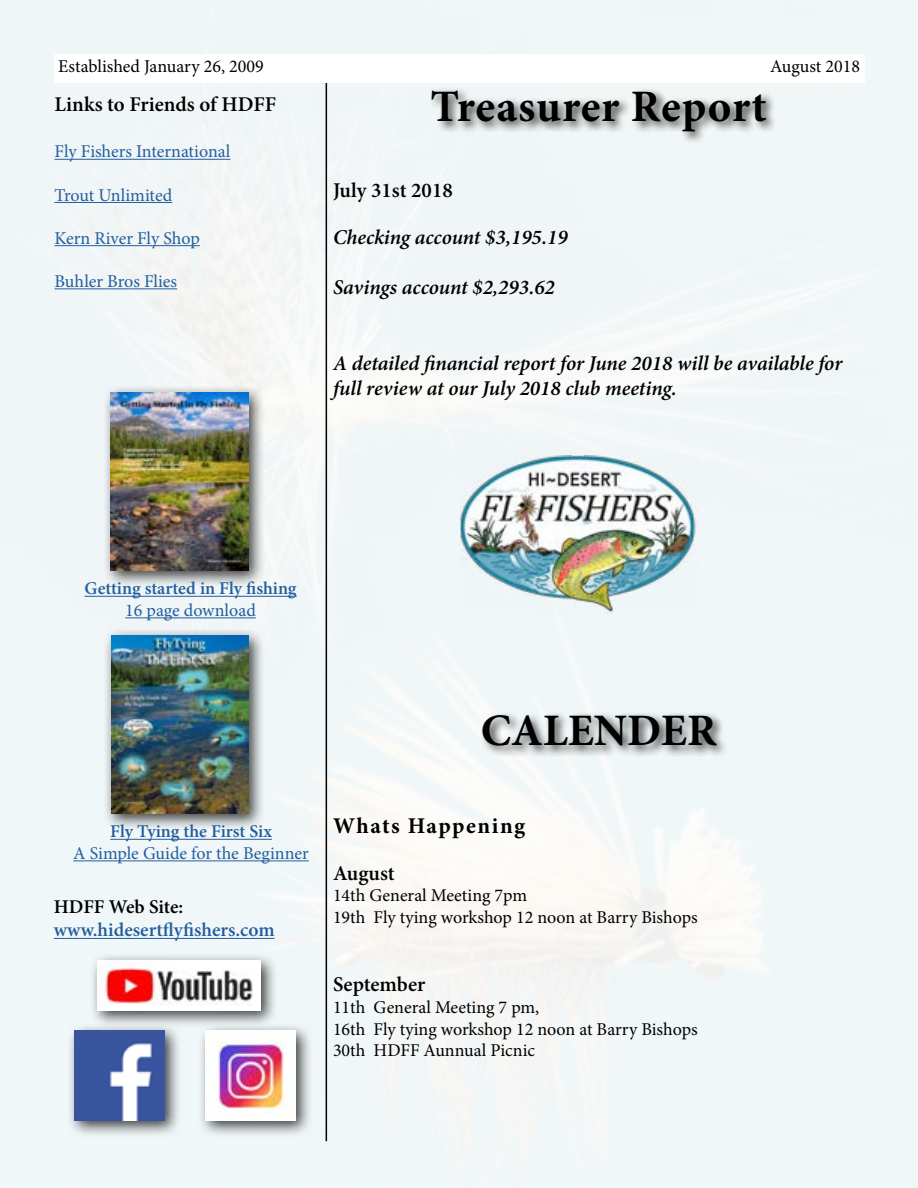
<style>
.page{position:relative;width:918px;height:1188px;background:#fff}
.page>*{position:absolute;margin:0;border:0;box-sizing:border-box;transform-origin:0 0}
.t1{font:700 45px "Minion Pro";letter-spacing:.01em;color:#000}
.t2{font:700 22.5px "Minion Pro";letter-spacing:.065em;color:#000}
.t3{font:italic 600 21px/25.2px "Minion Pro";letter-spacing:-.005em;color:#000}
.t4{font:600 21px "Minion Pro";color:#000}
.t5{font:600 19.5px "Minion Pro";color:#215e9e}
.t6{font:600 19.5px "Minion Pro";letter-spacing:-.01em;color:#000}
.t7{font:18px/21.6px "Minion Pro";color:#000}
.t8{font:18px "Minion Pro";color:#215e9e}
.t9{font:600 18px "Minion Pro";color:#215e9e}
</style>
<div class="page">
<hr style="left:326px;top:79px;width:1px;height:1062px;background:#000">
<hr style="left:54px;top:938px;width:221px;height:1px;background:#215e9e">
<div style="left:67px;top:1024px;width:114px;height:114px;background:#000;opacity:.75"></div>
<img style="left:74px;top:1031px;width:90px;height:90px">
<div style="left:198px;top:1024px;width:114px;height:114px;background:#000;opacity:.75"></div>
<img style="left:206px;top:1031px;width:90px;height:90px">
<hr style="left:55px;top:159px;width:175px;height:1px;background:#215e9e">
<hr style="left:55px;top:202px;width:117px;height:1px;background:#215e9e">
<hr style="left:55px;top:245px;width:145px;height:1px;background:#215e9e">
<hr style="left:55px;top:288px;width:122px;height:1px;background:#215e9e">
<div style="left:90px;top:953px;width:188px;height:75px;background:#000;opacity:.75"></div>
<img style="left:98px;top:961px;width:163px;height:50px">
<div style="left:103px;top:385px;width:162px;height:202px;background:#000;opacity:.75"></div>
<img style="left:110px;top:392px;width:138px;height:179px">
<hr style="left:84px;top:596px;width:213px;height:1px;background:#215e9e">
<hr style="left:125px;top:617px;width:131px;height:1px;background:#215e9e">
<div style="left:103px;top:628px;width:162px;height:202px;background:#000;opacity:.75"></div>
<img style="left:111px;top:635px;width:138px;height:179px">
<hr style="left:110px;top:839px;width:162px;height:1px;background:#215e9e">
<hr style="left:73px;top:860px;width:236px;height:1px;background:#215e9e">
<div style="left:480px;top:712px;width:249px;height:45px;background:#000;opacity:.75"></div>
<div style="left:429px;top:86px;width:349px;height:57px;background:#000;opacity:.75"></div>
<img style="left:459px;top:454px;width:238px;height:160px">
<p class="t7" style="left:58px;top:56px;width:207px">Established January 26, 2009</p>
<p class="t4" style="left:55px;top:89px;width:223px">Links to Friends of HDFF</p>
<p class="t8" style="left:55px;top:140px;width:177px">Fly Fishers International</p>
<p class="t8" style="left:55px;top:183px;width:119px">Trout Unlimited</p>
<p class="t8" style="left:55px;top:226px;width:147px">Kern River Fly Shop</p>
<p class="t8" style="left:55px;top:269px;width:124px">Buhler Bros Flies</p>
<p class="t7" style="left:770px;top:55px;width:91px">August 2018</p>
<h1 class="t1" style="left:431px;top:75px;width:338px">Treasurer Report</h1>
<p class="t4" style="left:333px;top:176px;width:121px">July 31st 2018</p>
<p class="t3" style="left:333px;top:224px;width:236px">Checking account $3,195.19</p>
<p class="t3" style="left:333px;top:275px;width:223px">Savings account $2,293.62</p>
<p class="t3" style="left:333px;top:350px;width:511px">A detailed financial report for June 2018 will be available for full review at our July 2018 club meeting.</p>
<p class="t9" style="left:84px;top:576px;width:214px">Getting started in Fly fishing</p>
<p class="t8" style="left:125px;top:598px;width:132px">16 page download</p>
<h1 class="t1" style="left:481px;top:699px;width:237px">CALENDER</h1>
<p class="t9" style="left:110px;top:819px;width:163px">Fly Tying the First Six</p>
<p class="t8" style="left:73px;top:841px;width:237px">A Simple Guide for the Beginner</p>
<p class="t6" style="left:54px;top:893px;width:131px">HDFF Web Site:</p>
<p class="t5" style="left:54px;top:917px;width:222px">www.hidesertflyfishers.com</p>
<p class="t2" style="left:333px;top:810px;width:194px">Whats Happening</p>
<p class="t4" style="left:333px;top:859px;width:63px">August</p>
<p class="t7" style="left:333px;top:885px;width:366px">14th General Meeting 7pm<br>19th Fly tying workshop 12 noon at Barry Bishops</p>
<p class="t4" style="left:333px;top:970px;width:94px">September</p>
<p class="t7" style="left:333px;top:996px;width:366px">11th General Meeting 7 pm,<br>16th Fly tying workshop 12 noon at Barry Bishops<br>30th HDFF Aunnual Picnic</p>
</div>
